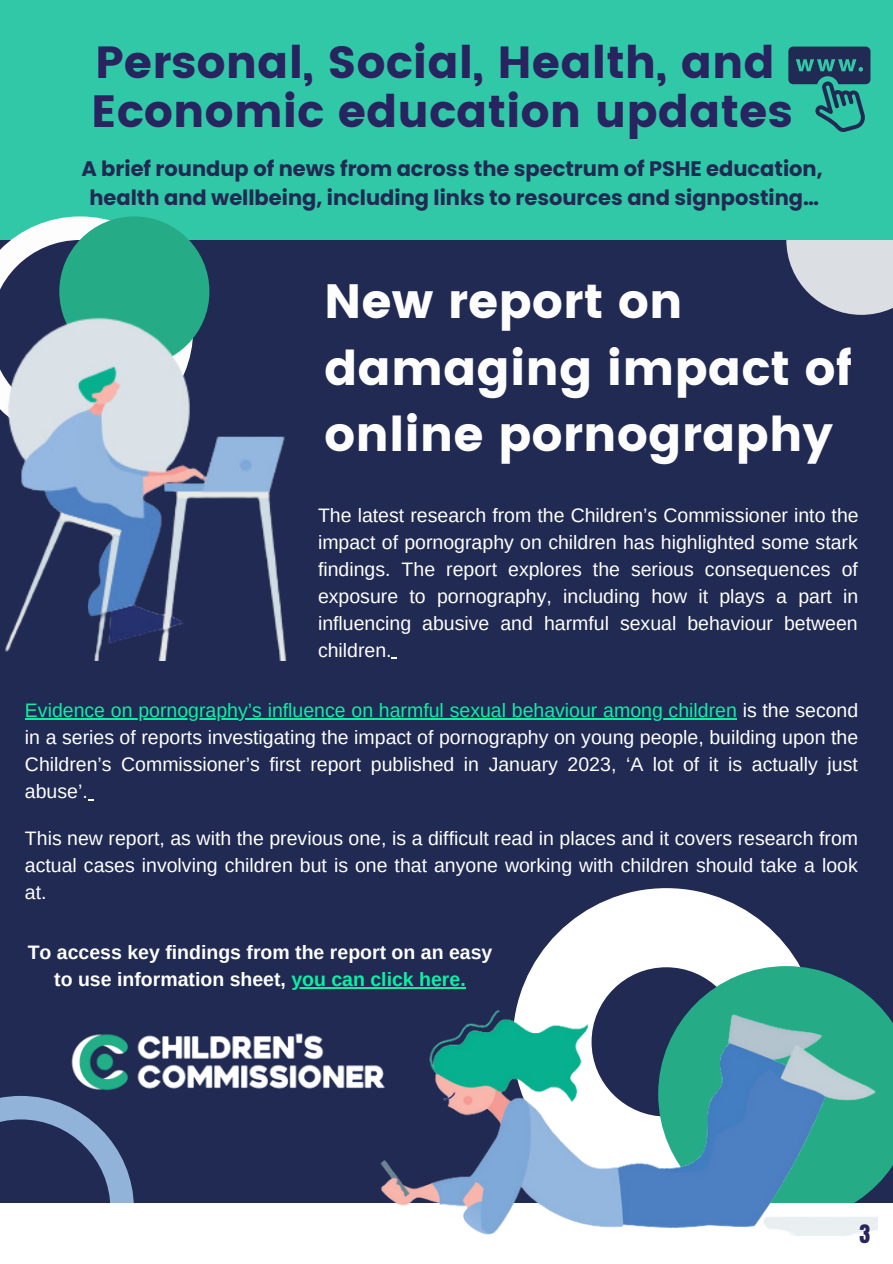
<style>
.page{position:relative;width:893px;height:1264px;background:#fff}
.page>*{position:absolute;margin:0;border:0;box-sizing:border-box;transform-origin:0 0}
.t1{font:48px/66.3px "Poppins";color:#fdfdfd}
.t2{font:45px "Poppins";color:#28245f}
.t3{font:21.75px "Anton";color:#28245f}
.t4{font:700 21px "Poppins";color:#202a52}
.t5{font:19.5px/27px "Arimo";color:#fff;text-align:justify}
.t6{font:700 19.5px/27px "Arimo";color:#fff;text-align:center}
.s1{color:#0bf0a5}
</style>
<div class="page">
<div style="left:0;top:0;width:892px;height:1262px;background:#202a52"></div>
<svg style="left:786px;top:239px;width:106px;height:76px"></svg>
<div style="left:0;top:0;width:892px;height:239px;background:#31c8a7"></div>
<svg style="left:788px;top:47px;width:82px;height:85px"></svg>
<svg style="left:516px;top:888px;width:284px;height:120px;fill:#fff"></svg>
<img style="left:71px;top:1033px;width:283px;height:58px">
<svg style="left:0;top:216px;width:193px;height:85px"></svg>
<svg style="left:658px;top:966px;width:234px;height:219px;fill:#25ac86"></svg>
<div style="left:59px;top:216px;width:150px;height:150px;background:#25ac86;border-radius:50%"></div>
<img style="left:0;top:302px;width:287px;height:359px">
<hr style="left:25px;top:718px;width:711px;height:1px;background:#0bf0a5">
<hr style="left:291px;top:987px;width:175px;height:1px;background:#0bf0a5">
<svg style="left:0;top:1095px;width:134px;height:108px"></svg>
<div style="left:0;top:1203px;width:892px;height:59px;background:#fff"></div>
<img style="left:354px;top:1008px;width:523px;height:227px">
<p class="t2" style="left:95px;top:36px;width:681px">Personal, Social, Health, and</p>
<p class="t2" style="left:91px;top:86px;width:703px">Economic education updates</p>
<p class="t4" style="left:81px;top:153px;width:742px">A brief roundup of news from across the spectrum of PSHE education,</p>
<p class="t4" style="left:89px;top:183px;width:731px">health and wellbeing, including links to resources and signposting…</p>
<p class="t1" style="left:324px;top:268px;width:529px">New report on damaging impact of online pornography</p>
<p class="t5" style="left:318px;top:501px;width:542px">The latest research from the Children’s Commissioner into the impact of pornography on children has highlighted some stark findings. The report explores the serious consequences of exposure to pornography, including how it plays a part in influencing abusive and harmful sexual behaviour between children.</p>
<p class="t5" style="left:25px;top:696px;width:834px"><span class="s1">Evidence on pornography’s influence on harmful sexual behaviour among children</span> is the second in a series of reports investigating the impact of pornography on young people, building upon the Children’s Commissioner’s first report published in January 2023, ‘A lot of it is actually just abuse’.</p>
<p class="t5" style="left:25px;top:824px;width:834px">This new report, as with the previous one, is a difficult read in places and it covers research from actual cases involving children but is one that anyone working with children should take a look at.</p>
<p class="t6" style="left:28px;top:939px;width:466px">To access key findings from the report on an easy to use information sheet, <span class="s1">you can click here.</span></p>
<p class="t3" style="left:859px;top:1217px;width:12px">3</p>
</div>
